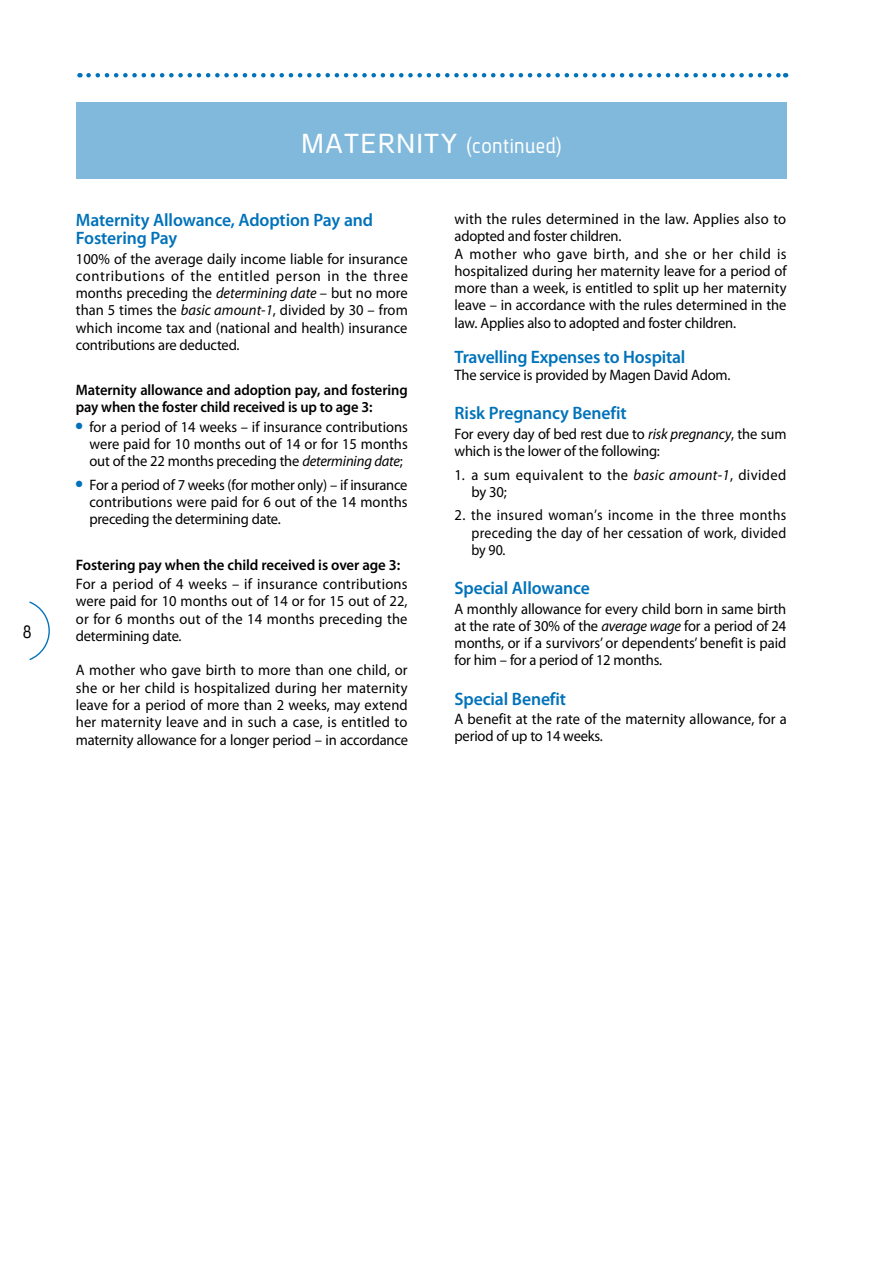
<style>
.page{position:relative;width:893px;height:1263px;background:#fff}
.page>*{position:absolute;margin:0;border:0;box-sizing:border-box;transform-origin:0 0}
.t1{font:22.5px "Fb Spoiler Eng";letter-spacing:.02em;color:#fff;scale:.9 1}
.t2{font:19.5px "Fb Spoiler Eng";color:#000;scale:.9 1}
.t3{font:600 18px/18px "Myriad Pro";letter-spacing:-.005em;color:#0072ba}
.t4{font:15.15px/17.2px "Myriad Pro";color:#000;text-align:justify;scale:.96 1}
.t5{font:600 15.15px/17.2px "Myriad Pro";letter-spacing:-.005em;color:#000;scale:.96 1}
.t6{font:15.15px/17.2px "Myriad Pro";letter-spacing:.025em;color:#000;scale:.96 1}
.t7{font:600 15.15px "Myriad Pro";letter-spacing:-.005em;color:#000}
.s1{font-size:30px}
.s2{font-style:italic}
.s3{color:#0072ba}
</style>
<div class="page">
<svg style="left:89px;top:73px;width:697px;height:4px"></svg>
<svg style="left:29px;top:601px;width:21px;height:59px"></svg>
<div style="left:76px;top:102px;width:710px;height:77px;background:#80b9dc"></div>
<p class="t2" style="left:23px;top:622px;width:11px">8</p>
<h1 class="t1" style="left:301px;top:134px;width:291px"><span class="s1">MATERNITY</span> (continued)</h1>
<p class="t3" style="left:76px;top:211px;width:299px">Maternity Allowance, Adoption Pay and<br>Fostering Pay</p>
<p class="t4" style="left:76px;top:250px;width:347px">100% of the average daily income liable for insurance contributions of the entitled person in the three months preceding the <span class="s2">determining date</span> – but no more than 5 times the <span class="s2">basic amount-1</span>, divided by 30 – from which income tax and (national and health) insurance contributions are deducted.</p>
<p class="t5" style="left:76px;top:381px;width:347px">Maternity allowance and adoption pay, and fostering pay when the foster child received is up to age 3:</p>
<p class="t4" style="left:89px;top:418px;width:333px;text-indent:-14px"><span class="s3">●</span> for a period of 14 weeks – if insurance contributions were paid for 10 months out of 14 or for 15 months out of the 22 months preceding the <span class="s2">determining date</span>;</p>
<p class="t4" style="left:89px;top:476px;width:333px;text-indent:-14px"><span class="s3">●</span> For a period of 7 weeks (for mother only) – if insurance contributions were paid for 6 out of the 14 months preceding the determining date.</p>
<p class="t7" style="left:76px;top:555px;width:326px">Fostering pay when the child received is over age 3:</p>
<p class="t4" style="left:76px;top:575px;width:347px">For a period of 4 weeks – if insurance contributions were paid for 10 months out of 14 or for 15 out of 22, or for 6 months out of the 14 months preceding the determining date.</p>
<p class="t4" style="left:76px;top:661px;width:347px">A mother who gave birth to more than one child, or she or her child is hospitalized during her maternity leave for a period of more than 2 weeks, may extend her maternity leave and in such a case, is entitled to maternity allowance for a longer period – in accordance</p>
<p class="t4" style="left:455px;top:210px;width:347px;text-align:left">with the rules determined in the law. Applies also to adopted and foster children.<br>A mother who gave birth, and she or her child is hospitalized during her maternity leave for a period of more than a week, is entitled to split up her maternity leave – in accordance with the rules determined in the law. Applies also to adopted and foster children.</p>
<p class="t3" style="left:455px;top:347px;width:232px">Travelling Expenses to Hospital</p>
<p class="t4" style="left:455px;top:366px;width:289px">The service is provided by Magen David Adom.</p>
<p class="t3" style="left:455px;top:404px;width:174px">Risk Pregnancy Benefit</p>
<p class="t4" style="left:455px;top:425px;width:347px">For every day of bed rest due to <span class="s2">risk pregnancy</span>, the sum which is the lower of the following:</p>
<p class="t6" style="left:472px;top:466px;width:330px;text-indent:-17px">1. a sum equivalent to the <span class="s2">basic amount-1</span>, divided by 30;</p>
<p class="t4" style="left:472px;top:506px;width:329px;text-indent:-17px">2. the insured woman’s income in the three months preceding the day of her cessation of work, divided by 90.</p>
<p class="t3" style="left:455px;top:579px;width:137px">Special Allowance</p>
<p class="t4" style="left:455px;top:600px;width:347px">A monthly allowance for every child born in same birth at the rate of 30% of the <span class="s2">average wage</span> for a period of 24 months, or if a survivors’ or dependents’ benefit is paid for him – for a period of 12 months.</p>
<p class="t3" style="left:455px;top:689px;width:113px">Special Benefit</p>
<p class="t4" style="left:455px;top:710px;width:348px">A benefit at the rate of the maternity allowance, for a period of up to 14 weeks.</p>
</div>
